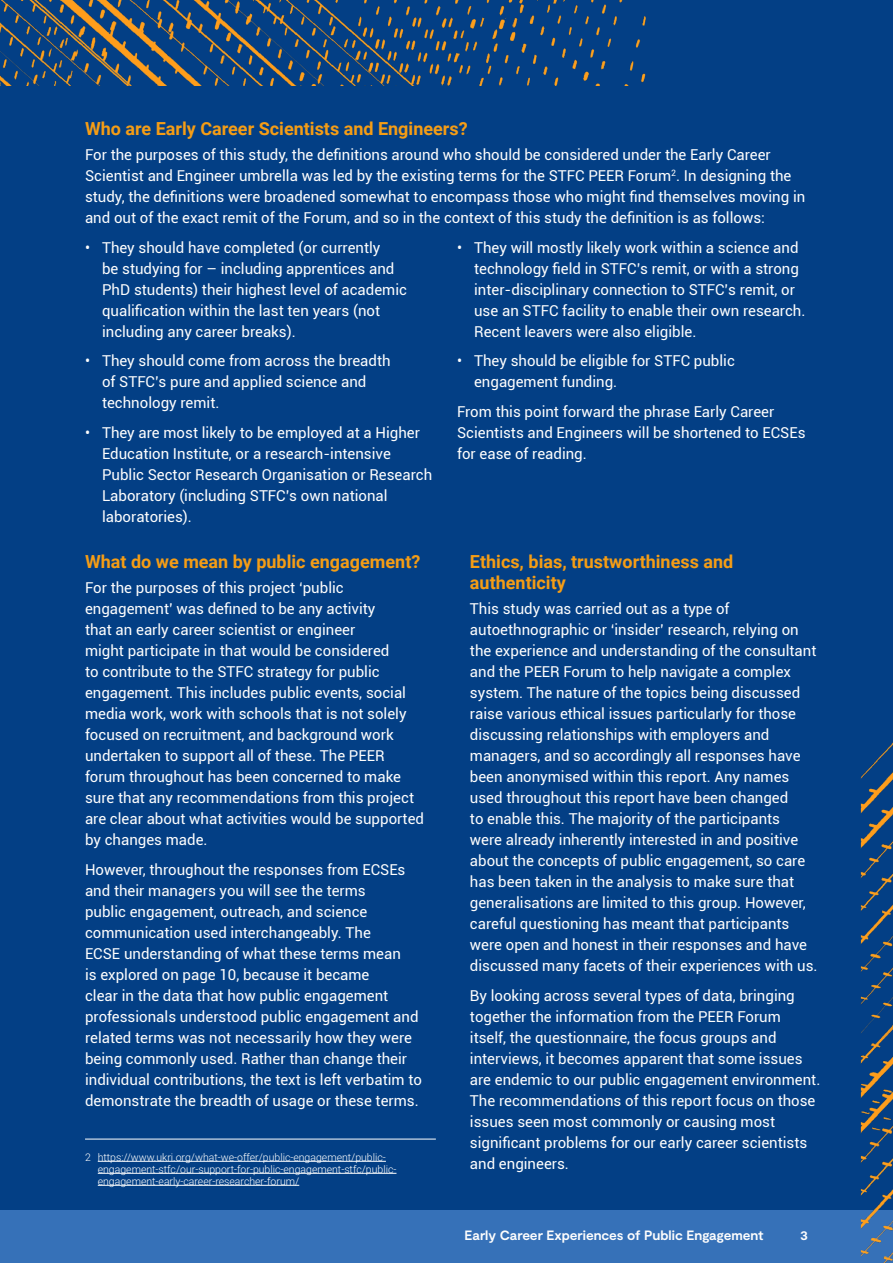
<style>
.page{position:relative;width:893px;height:1263px;background:#fff}
.page>*{position:absolute;margin:0;border:0;box-sizing:border-box;transform-origin:0 0}
.sub_head{font:700 18px/21px "Roboto";color:#f59d15}
.body_copy{font:15px/21px "Roboto";color:#fdfdfd}
.t1{font:700 13.5px "Moderat";letter-spacing:-.005em;color:#fdfdfd}
.Ref{font:300 10.5px/12px "Roboto";color:#fff}
.s1{color:#fdfdfd}
</style>
<div class="page">
<div style="left:1px;top:1209px;width:892px;height:54px;background:#3671b8"></div>
<div style="left:0;top:0;width:893px;height:1209px;background:#033f85"></div>
<hr style="left:85px;top:1139px;width:351px;height:1px;background:#fff">
<hr style="left:98px;top:1161px;width:288px;height:1px;background:#fff">
<hr style="left:98px;top:1173px;width:298px;height:1px;background:#fff">
<hr style="left:98px;top:1185px;width:201px;height:1px;background:#fff">
<img style="left:0;top:0;width:645px;height:85px">
<img style="left:861px;top:742px;width:32px;height:521px">
<p class="sub_head" style="left:85px;top:117px;width:384px">Who are Early Career Scientists and Engineers?</p>
<p class="body_copy" style="left:85px;top:144px;width:722px">For the purposes of this study, the definitions around who should be considered under the Early Career Scientist and Engineer umbrella was led by the existing terms for the STFC PEER Forum<sup>2</sup>. In designing the study, the definitions were broadened somewhat to encompass those who might find themselves moving in and out of the exact remit of the Forum, and so in the context of this study the definition is as follows:</p>
<p class="body_copy" style="left:102px;top:237px;width:306px;text-indent:-17px">• They should have completed (or currently<br>be studying for – including apprentices and PhD students) their highest level of academic qualification within the last ten years (not including any career breaks).</p>
<p class="body_copy" style="left:102px;top:350px;width:290px;text-indent:-17px">• They should come from across the breadth of STFC’s pure and applied science and technology remit.</p>
<p class="body_copy" style="left:102px;top:422px;width:332px;text-indent:-17px">• They are most likely to be employed at a Higher Education Institute, or a research-intensive Public Sector Research Organisation or Research Laboratory (including STFC’s own national laboratories).</p>
<p class="sub_head" style="left:85px;top:550px;width:337px">What do we mean by public engagement?</p>
<p class="body_copy" style="left:85px;top:576px;width:340px">For the purposes of this project ‘public engagement’ was defined to be any activity<br>that an early career scientist or engineer<br>might participate in that would be considered<br>to contribute to the STFC strategy for public engagement. This includes public events, social media work, work with schools that is not solely focused on recruitment, and background work undertaken to support all of these. The PEER forum throughout has been concerned to make sure that any recommendations from this project are clear about what activities would be supported by changes made.</p>
<p class="body_copy" style="left:85px;top:858px;width:338px">However, throughout the responses from ECSEs and their managers you will see the terms<br>public engagement, outreach, and science communication used interchangeably. The<br>ECSE understanding of what these terms mean<br>is explored on page 10, because it became<br>clear in the data that how public engagement professionals understood public engagement and related terms was not necessarily how they were being commonly used. Rather than change their individual contributions, the text is left verbatim to demonstrate the breadth of usage or these terms.</p>
<p class="Ref" style="left:98px;top:1150px;width:300px;text-indent:-13px"><span class="s1">2</span> https://www.ukri.org/what-we-offer/public-engagement/public&shy;engagement-stfc/our-support-for-public-engagement-stfc/public&shy;engagement-early-career-researcher-forum/</p>
<p class="body_copy" style="left:474px;top:237px;width:333px;text-indent:-17px">• They will mostly likely work within a science and technology field in STFC’s remit, or with a strong inter-disciplinary connection to STFC’s remit, or use an STFC facility to enable their own research.<br>Recent leavers were also eligible.</p>
<p class="body_copy" style="left:474px;top:350px;width:262px;text-indent:-17px">• They should be eligible for STFC public engagement funding.</p>
<p class="body_copy" style="left:457px;top:401px;width:350px">From this point forward the phrase Early Career<br>Scientists and Engineers will be shortened to ECSEs for ease of reading.</p>
<p class="sub_head" style="left:470px;top:550px;width:265px">Ethics, bias, trustworthiness and authenticity</p>
<p class="body_copy" style="left:470px;top:597px;width:349px">This study was carried out as a type of autoethnographic or ‘insider’ research, relying on the experience and understanding of the consultant and the PEER Forum to help navigate a complex system. The nature of the topics being discussed raise various ethical issues particularly for those discussing relationships with employers and managers, and so accordingly all responses have been anonymised within this report. Any names used throughout this report have been changed<br>to enable this. The majority of the participants<br>were already inherently interested in and positive about the concepts of public engagement, so care has been taken in the analysis to make sure that generalisations are limited to this group. However, careful questioning has meant that participants were open and honest in their responses and have discussed many facets of their experiences with us.</p>
<p class="body_copy" style="left:470px;top:984px;width:352px">By looking across several types of data, bringing together the information from the PEER Forum itself, the questionnaire, the focus groups and interviews, it becomes apparent that some issues are endemic to our public engagement environment.<br>The recommendations of this report focus on those issues seen most commonly or causing most significant problems for our early career scientists and engineers.</p>
<p class="t1" style="left:465px;top:1227px;width:300px">Early Career Experiences of Public Engagement</p>
<p class="t1" style="left:800px;top:1227px;width:9px">3</p>
</div>
